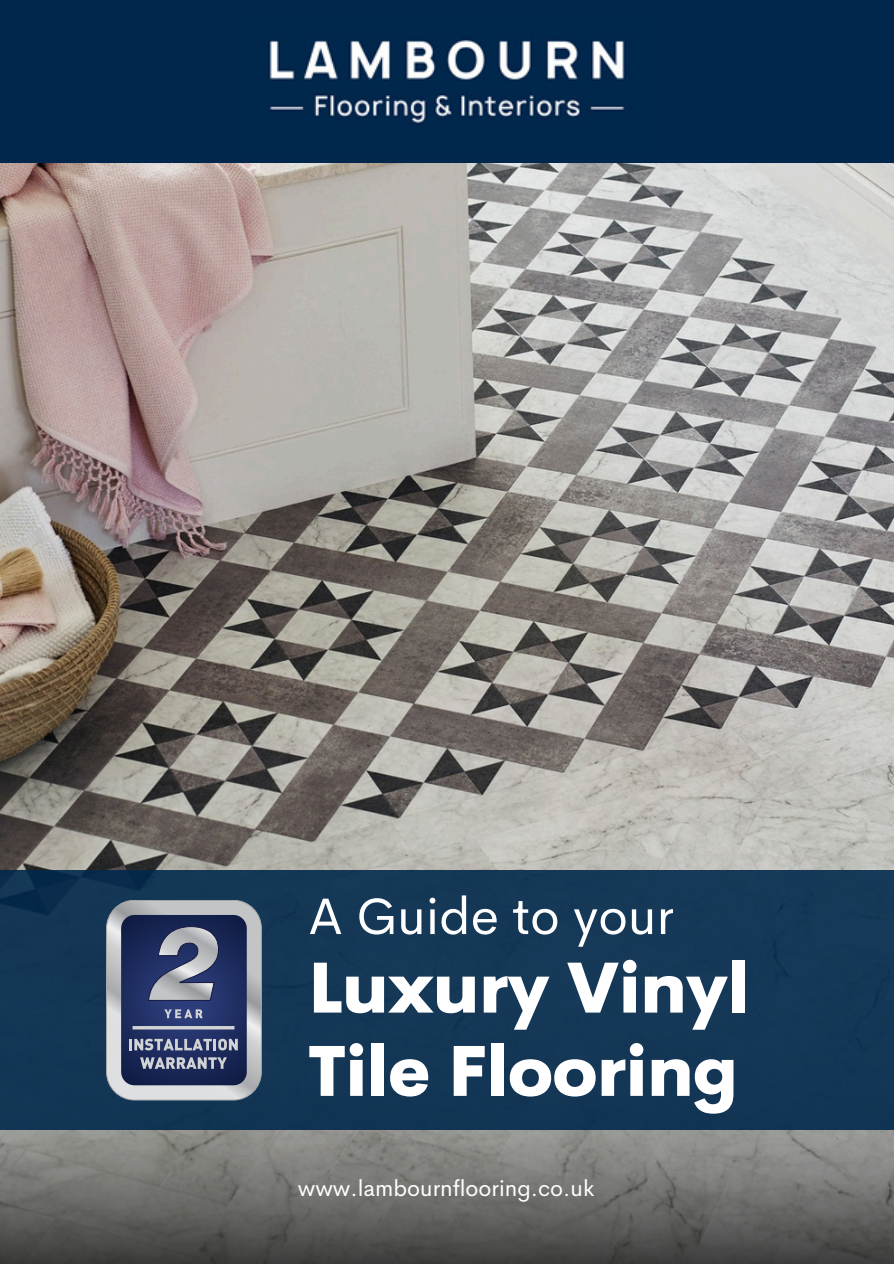
<style>
.page{position:relative;width:894px;height:1264px;background:#fff}
.page>*{position:absolute;margin:0;border:0;box-sizing:border-box;transform-origin:0 0}
.t1{font:800 69.45px/83.2px "Cerebri Sans";color:#fff}
.t2{font:51.45px "Cerebri Sans";color:#fff}
.t3{font:22.5px "Cerebri Sans";color:#fff}
</style>
<div class="page">
<img style="left:0;top:163px;width:893px;height:707px">
<img style="left:0;top:1129px;width:893px;height:134px">
<div style="left:0;top:870px;width:893px;height:259px;background:#153756"></div>
<svg style="left:106px;top:900px;width:155px;height:199px;background:#c7c9cb"></svg>
<div style="left:106px;top:899px;width:156px;height:201px;border:1px solid #a7a9ac;border-radius:28px"></div>
<svg style="left:121px;top:915px;width:126px;height:170px"></svg>
<svg style="left:164px;top:1009px;width:39px;height:9px"></svg>
<hr style="left:132px;top:1026px;width:102px;height:3px;background:#d1d3d4">
<svg style="left:129px;top:1038px;width:109px;height:12px"></svg>
<svg style="left:140px;top:1057px;width:87px;height:11px"></svg>
<svg style="left:148px;top:925px;width:71px;height:76px;background:#737a92"></svg>
<div style="left:0;top:0;width:893px;height:163px;background:#01284c"></div>
<img style="left:268px;top:38px;width:358px;height:86px">
<h2 class="t2" style="left:308px;top:882px;width:367px">A Guide to your</h2>
<h1 class="t1" style="left:308px;top:946px;width:441px">Luxury Vinyl<br>Tile Flooring</h1>
<p class="t3" style="left:298px;top:1172px;width:298px">www.lambournflooring.co.uk</p>
</div>
